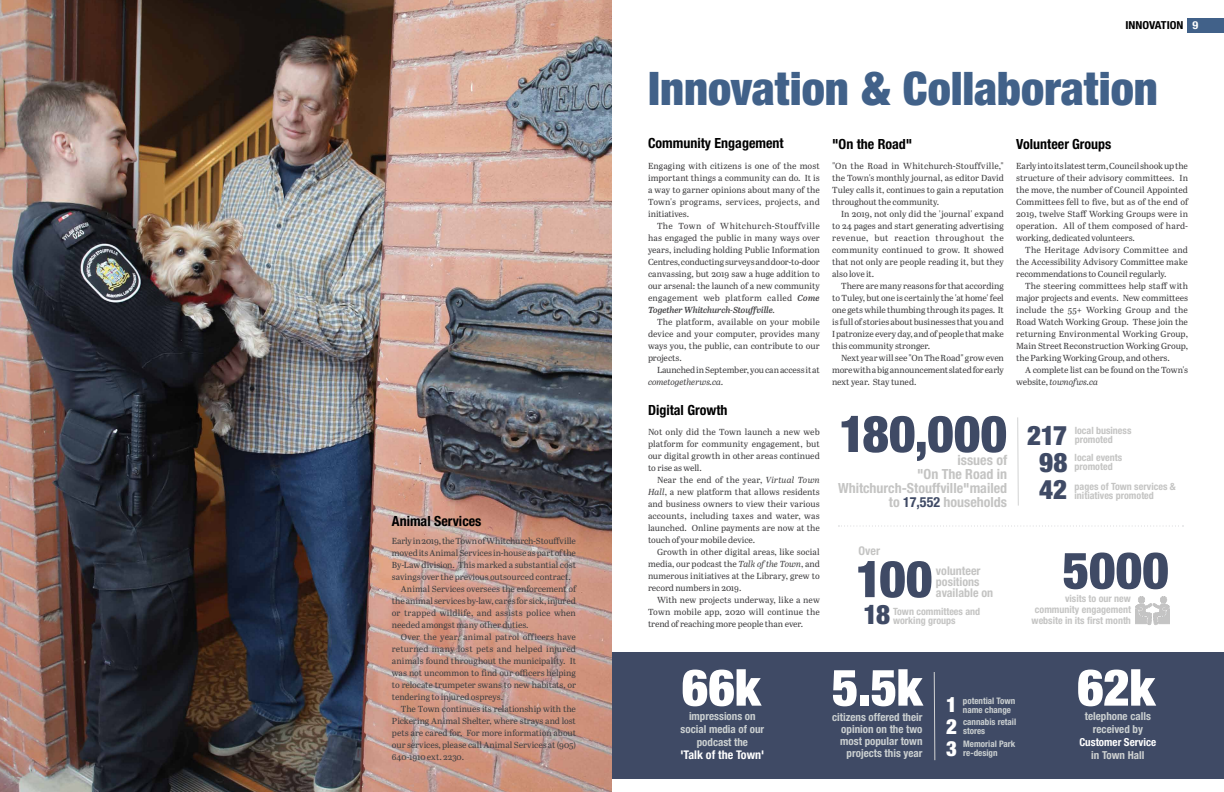
<style>
.page{position:relative;width:1224px;height:792px;background:#fff}
.page>*{position:absolute;margin:0;border:0;box-sizing:border-box;transform-origin:0 0}
.t1{font:900 condensed 51px "Helvetica Neue LT Std";letter-spacing:.005em;color:#3f4a65}
.t2{font:900 condensed 51px "Helvetica Neue LT Std";letter-spacing:-.005em;color:#fff}
.t3{font:900 condensed 46.3px "Helvetica Neue LT Std";color:#416189}
.t4{font:900 condensed 27px "Helvetica Neue LT Std";letter-spacing:-.015em;color:#3f4a65}
.t5{font:900 condensed 21px/21.9px "Helvetica Neue LT Std";color:#fff}
.t6{font:700 condensed 14px "Helvetica Neue LT Std";color:#000}
.t7{font:700 condensed 14px/14px "Helvetica Neue LT Std";color:#c4c4c3;text-align:right}
.t8{font:700 condensed 12px/11px "Helvetica Neue LT Std";color:#c4c4c3}
.t9{font:700 condensed 12px "Helvetica Neue LT Std";color:#fff}
.t10{font:700 condensed 11px/13px "Helvetica Neue LT Std";color:#cacfd0;text-align:center}
.t11{font:700 condensed 11px "Helvetica Neue LT Std";color:#fff}
.t12{font:700 condensed 11px "Helvetica Neue LT Std";color:#000;scale:1.1 1}
.t13{font:700 condensed 11px "Helvetica Neue LT Std";color:#cdd0d0}
.t14{font:700 condensed 10px/9px "Helvetica Neue LT Std";color:#c4c4c3}
.t15{font:700 condensed 9px/9px "Helvetica Neue LT Std";color:#cacfd0}
.t16{font:8.8px/12px "Abril Text";letter-spacing:-.005em;color:#414042;text-align:justify}
.t17{font:8.8px "Abril Text";letter-spacing:.015em;color:#414042}
.t18{font:italic 8.8px "Abril Text";letter-spacing:-.01em;color:#414042}
.s1{color:#fff}
.s2{font-weight:600;font-style:italic}
.s3{font-style:italic}
.s4{color:#3f4a65}
</style>
<div class="page">
<img style="left:0;top:0;width:612px;height:792px">
<div style="left:612px;top:652px;width:612px;height:127px;background:#3f4a65"></div>
<div style="left:1188px;top:18px;width:36px;height:14px;background:#416189"></div>
<svg style="left:1017px;top:417px;width:2px;height:89px"></svg>
<svg style="left:838px;top:526px;width:345px;height:1px"></svg>
<svg style="left:933px;top:672px;width:3px;height:89px"></svg>
<img style="left:1136px;top:596px;width:33px;height:29px">
<h3 class="t6" style="left:392px;top:513px;width:91px">Animal Services</h3>
<p class="t16" style="left:392px;top:534px;width:186px">Early in 2019, the Town of Whitchurch-Stouffville</p>
<p class="t16" style="left:392px;top:546px;width:186px">moved its Animal Services in-house as part of the</p>
<p class="t16" style="left:392px;top:558px;width:186px">By-Law division. This marked a substantial cost</p>
<p class="t16" style="left:392px;top:570px;width:181px">savings over the previous outsourced contract.</p>
<p class="t16" style="left:401px;top:582px;width:177px">Animal Services oversees the enforcement of</p>
<p class="t16" style="left:392px;top:594px;width:186px">the animal services by-law, cares for sick, injured</p>
<p class="t17" style="left:392px;top:606px;width:186px">or trapped wildlife, and assists police when</p>
<p class="t16" style="left:392px;top:618px;width:138px">needed amongst many other duties.</p>
<p class="t17" style="left:401px;top:630px;width:177px">Over the year, animal patrol officers have</p>
<p class="t17" style="left:392px;top:642px;width:186px">returned many lost pets and helped injured</p>
<p class="t16" style="left:392px;top:654px;width:186px">animals found throughout the municipality. It</p>
<p class="t16" style="left:392px;top:666px;width:186px">was not uncommon to find our officers helping</p>
<p class="t16" style="left:392px;top:678px;width:186px">to relocate trumpeter swans to new habitats, or</p>
<p class="t16" style="left:392px;top:690px;width:113px">tendering to injured ospreys.</p>
<p class="t16" style="left:401px;top:702px;width:177px">The Town continues its relationship with the</p>
<p class="t16" style="left:392px;top:714px;width:186px">Pickering Animal Shelter, where strays and lost</p>
<p class="t16" style="left:392px;top:726px;width:186px">pets are cared for. For more information about</p>
<p class="t16" style="left:392px;top:738px;width:186px">our services, please call Animal Services at (905)</p>
<p class="t16" style="left:392px;top:750px;width:74px">640-1910 ext. 2230.</p>
<p class="t12" style="left:1126px;top:19px;width:68px">INNOVATION <span class="s1">9</span></p>
<h2 class="t3" style="left:648px;top:60px;width:511px">Innovation &amp; Collaboration</h2>
<h3 class="t6" style="left:648px;top:135px;width:137px">Community Engagement</h3>
<h3 class="t6" style="left:832px;top:135px;width:82px">"On the Road"</h3>
<h3 class="t6" style="left:1016px;top:135px;width:97px">Volunteer Groups</h3>
<p class="t16" style="left:648px;top:159px;width:173px">Engaging with citizens is one of the most important things a community can do. It is a way to garner opinions about many of the Town's programs, services, projects, and initiatives.</p>
<p class="t16" style="left:648px;top:219px;width:173px;text-indent:9px">The Town of Whitchurch-Stouffville has engaged the public in many ways over years, including holding Public Information Centres, conducting surveys and door-to-door canvassing, but 2019 saw a huge addition to our arsenal: the launch of a new community engagement web platform called <span class="s2">Come Together Whitchurch-Stouffville</span>.</p>
<p class="t16" style="left:648px;top:315px;width:173px;text-indent:9px">The platform, available on your mobile device and your computer, provides many ways you, the public, can contribute to our projects.</p>
<p class="t16" style="left:657px;top:363px;width:164px">Launched in September, you can access it at</p>
<p class="t18" style="left:648px;top:375px;width:77px">cometogetherws.ca.</p>
<h3 class="t6" style="left:648px;top:401px;width:81px">Digital Growth</h3>
<p class="t16" style="left:648px;top:425px;width:173px">Not only did the Town launch a new web platform for community engagement, but our digital growth in other areas continued to rise as well.</p>
<p class="t16" style="left:648px;top:473px;width:173px;text-indent:9px">Near the end of the year, <span class="s3">Virtual Town Hall</span>, a new platform that allows residents and business owners to view their various accounts, including taxes and water, was launched. Online payments are now at the touch of your mobile device.</p>
<p class="t16" style="left:648px;top:545px;width:173px;text-indent:9px">Growth in other digital areas, like social media, our podcast the <span class="s3">Talk of the Town</span>, and numerous initiatives at the Library, grew to record numbers in 2019.</p>
<p class="t16" style="left:648px;top:593px;width:173px;text-indent:9px">With new projects underway, like a new Town mobile app, 2020 will continue the trend of reaching more people than ever.</p>
<p class="t16" style="left:832px;top:159px;width:173px">"On the Road in Whitchurch-Stouffville," the Town's monthly journal, as editor David Tuley calls it, continues to gain a reputation throughout the community.</p>
<p class="t16" style="left:832px;top:207px;width:173px;text-indent:9px">In 2019, not only did the 'journal' expand to 24 pages and start generating advertising revenue, but reaction throughout the community continued to grow. It showed that not only are people reading it, but they also love it.</p>
<p class="t16" style="left:832px;top:279px;width:173px;text-indent:9px">There are many reasons for that according to Tuley, but one is certainly the 'at home' feel one gets while thumbing through its pages. It is full of stories about businesses that you and I patronize every day, and of people that make this community stronger.</p>
<p class="t16" style="left:832px;top:351px;width:173px;text-indent:9px">Next year will see "On The Road" grow even more with a big announcement slated for early next year. Stay tuned.</p>
<p class="t16" style="left:1016px;top:159px;width:173px">Early into its latest term, Council shook up the structure of their advisory committees. In the move, the number of Council Appointed Committees fell to five, but as of the end of 2019, twelve Staff Working Groups were in operation. All of them composed of hard&shy;working, dedicated volunteers.</p>
<p class="t16" style="left:1016px;top:243px;width:173px;text-indent:9px">The Heritage Advisory Committee and the Accessibility Advisory Committee make recommendations to Council regularly.</p>
<p class="t16" style="left:1016px;top:279px;width:173px;text-indent:9px">The steering committees help staff with major projects and events. New committees include the 55+ Working Group and the Road Watch Working Group. These join the returning Environmental Working Group, Main Street Reconstruction Working Group, the Parking Working Group, and others.</p>
<p class="t16" style="left:1016px;top:363px;width:173px;text-indent:9px">A complete list can be found on the Town's website, <span class="s3">townofws.ca</span></p>
<h1 class="t1" style="left:839px;top:402px;width:169px">180,000</h1>
<h3 class="t7" style="left:838px;top:453px;width:171px">issues of<br>"On The Road in<br>Whitchurch-Stouffville"mailed to <span class="s4">17,552</span> households</h3>
<h3 class="t4" style="left:1027px;top:419px;width:42px">217</h3>
<p class="t14" style="left:1075px;top:426px;width:58px">local business promoted</p>
<h3 class="t4" style="left:1039px;top:446px;width:30px">98</h3>
<p class="t14" style="left:1075px;top:452px;width:49px">local events promoted</p>
<h3 class="t4" style="left:1039px;top:473px;width:30px">42</h3>
<p class="t14" style="left:1075px;top:482px;width:103px">pages of Town services &amp; initiatives promoted</p>
<h3 class="t8" style="left:858px;top:545px;width:23px">Over</h3>
<h1 class="t1" style="left:856px;top:548px;width:78px">100</h1>
<h3 class="t8" style="left:936px;top:565px;width:59px">volunteer positions available on</h3>
<h3 class="t4" style="left:864px;top:598px;width:28px">18</h3>
<p class="t14" style="left:893px;top:607px;width:89px">Town committees and working groups</p>
<h1 class="t1" style="left:1063px;top:539px;width:108px">5000</h1>
<p class="t14" style="left:1032px;top:592px;width:101px;line-height:11px;text-align:right">visits to our new community engagement website in its first month</p>
<h1 class="t2" style="left:682px;top:656px;width:80px">66k</h1>
<p class="t10" style="left:681px;top:709px;width:85px">impressions on social media of our podcast the</p>
<h3 class="t9" style="left:680px;top:747px;width:85px">'Talk of the Town'</h3>
<h1 class="t2" style="left:832px;top:656px;width:92px">5.5k</h1>
<p class="t10" style="left:832px;top:711px;width:92px;line-height:12px;text-align:right">citizens offered their opinion on the two most popular town projects this year</p>
<h3 class="t5" style="left:946px;top:694px;width:12px">1</h3>
<p class="t15" style="left:963px;top:696px;width:54px">potential Town name change</p>
<p class="t15" style="left:963px;top:718px;width:55px">cannabis retail stores</p>
<p class="t15" style="left:963px;top:739px;width:54px">Memorial Park re-design</p>
<h3 class="t5" style="left:946px;top:715px;width:13px">2<br>3</h3>
<h1 class="t2" style="left:1077px;top:656px;width:79px">62k</h1>
<p class="t10" style="left:1085px;top:709px;width:68px">telephone calls received by</p>
<p class="t11" style="left:1079px;top:735px;width:78px">Customer Service</p>
<p class="t13" style="left:1091px;top:748px;width:55px">in Town Hall</p>
</div>
